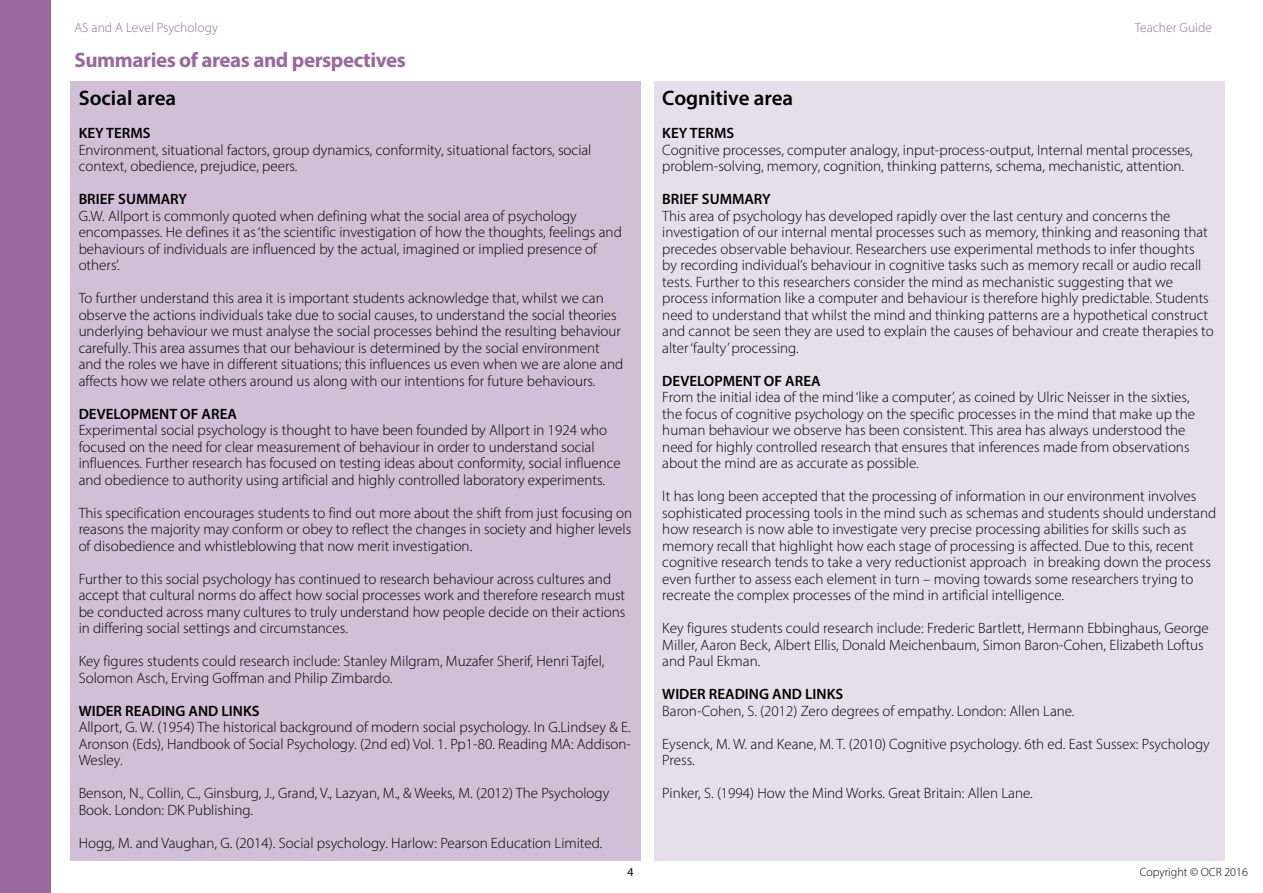
<style>
.page{position:relative;width:1263px;height:893px;background:#fff}
.page>*{position:absolute;margin:0;border:0;box-sizing:border-box;transform-origin:0 0}
.TConc_Body{font:700 21px "Myriad Pro";letter-spacing:-.02em;color:#9a689e}
.body{font:600 21px "Myriad Pro";color:#000}
.body-2{font:300 15px/16.5px "Myriad Pro";color:#000}
.body-3{font:600 15px "Myriad Pro";color:#000}
.t1{font:300 13.5px "Myriad Pro";color:#9a689e}
.t2{font:300 12px "Myriad Pro";color:#000}
.t3{font:12px "Myriad Pro";color:#000}
</style>
<div class="page">
<div style="left:0;top:0;width:51px;height:893px;background:#9a689e"></div>
<div style="left:70px;top:81px;width:571px;height:780px;background:#d1bed7"></div>
<div style="left:654px;top:81px;width:571px;height:780px;background:#e7deeb"></div>
<p class="t1" style="left:74px;top:20px;width:145px">AS and A Level Psychology</p>
<p class="t1" style="left:1135px;top:20px;width:79px">Teacher Guide</p>
<p class="TConc_Body" style="left:74px;top:47px;width:333px">Summaries of areas and perspectives</p>
<h4 class="body" style="left:79px;top:85px;width:99px">Social area</h4>
<h4 class="body-3" style="left:79px;top:123px;width:73px">KEY TERMS</h4>
<h4 class="body-2" style="left:79px;top:141px;width:514px">Environment, situational factors, group dynamics, conformity, situational factors, social context, obedience, prejudice, peers.</h4>
<h4 class="body-3" style="left:79px;top:189px;width:110px">BRIEF SUMMARY</h4>
<h4 class="body-2" style="left:79px;top:207px;width:545px">G.W. Allport is commonly quoted when defining what the social area of psychology encompasses. He defines it as ‘the scientific investigation of how the thoughts, feelings and behaviours of individuals are influenced by the actual, imagined or implied presence of others’.</h4>
<h4 class="body-2" style="left:79px;top:290px;width:546px">To further understand this area it is important students acknowledge that, whilst we can observe the actions individuals take due to social causes, to understand the social theories underlying behaviour we must analyse the social processes behind the resulting behaviour carefully. This area assumes that our behaviour is determined by the social environment and the roles we have in different situations; this influences us even when we are alone and affects how we relate others around us along with our intentions for future behaviours.</h4>
<h4 class="body-3" style="left:79px;top:404px;width:160px">DEVELOPMENT OF AREA</h4>
<h4 class="body-2" style="left:79px;top:422px;width:544px">Experimental social psychology is thought to have been founded by Allport in 1924 who focused on the need for clear measurement of behaviour in order to understand social influences. Further research has focused on testing ideas about conformity, social influence and obedience to authority using artificial and highly controlled laboratory experiments.</h4>
<h4 class="body-2" style="left:79px;top:504px;width:555px;text-align:justify">This specification encourages students to find out more about the shift from just focusing on reasons the majority may conform or obey to reflect the changes in society and higher levels of disobedience and whistleblowing that now merit investigation.</h4>
<h4 class="body-2" style="left:79px;top:570px;width:548px">Further to this social psychology has continued to research behaviour across cultures and accept that cultural norms do affect how social processes work and therefore research must be conducted across many cultures to truly understand how people decide on their actions in differing social settings and circumstances.</h4>
<h4 class="body-2" style="left:79px;top:653px;width:527px">Key figures students could research include: Stanley Milgram, Muzafer Sherif, Henri Tajfel,<br>Solomon Asch, Erving Goffman and Philip Zimbardo.</h4>
<h4 class="body-3" style="left:79px;top:701px;width:182px">WIDER READING AND LINKS</h4>
<h4 class="body-2" style="left:79px;top:719px;width:554px;text-align:justify">Allport, G. W. (1954) The historical background of modern social psychology. In G.Lindsey &amp; E.<br>Aronson (Eds), Handbook of Social Psychology. (2nd ed) Vol. 1. Pp1-80. Reading MA: Addison-Wesley.</h4>
<h4 class="body-2" style="left:79px;top:785px;width:532px">Benson, N., Collin, C., Ginsburg, J., Grand, V., Lazyan, M., &amp; Weeks, M. (2012) The Psychology<br>Book. London: DK Publishing.</h4>
<h4 class="body-2" style="left:79px;top:834px;width:525px">Hogg, M. and Vaughan, G. (2014). Social psychology. Harlow: Pearson Education Limited.</h4>
<h4 class="body" style="left:662px;top:85px;width:132px">Cognitive area</h4>
<h4 class="body-3" style="left:662px;top:123px;width:73px">KEY TERMS</h4>
<h4 class="body-2" style="left:662px;top:141px;width:532px">Cognitive processes, computer analogy, input-process-output, Internal mental processes, problem-solving, memory, cognition, thinking patterns, schema, mechanistic, attention.</h4>
<h4 class="body-3" style="left:662px;top:189px;width:110px">BRIEF SUMMARY</h4>
<h4 class="body-2" style="left:662px;top:207px;width:553px">This area of psychology has developed rapidly over the last century and concerns the investigation of our internal mental processes such as memory, thinking and reasoning that precedes observable behaviour. Researchers use experimental methods to infer thoughts<br>by recording individual’s behaviour in cognitive tasks such as memory recall or audio recall tests. Further to this researchers consider the mind as mechanistic suggesting that we process information like a computer and behaviour is therefore highly predictable. Students need to understand that whilst the mind and thinking patterns are a hypothetical construct and cannot be seen they are used to explain the causes of behaviour and create therapies to alter ‘faulty’ processing.</h4>
<h4 class="body-3" style="left:662px;top:371px;width:160px">DEVELOPMENT OF AREA</h4>
<h4 class="body-2" style="left:662px;top:389px;width:534px">From the initial idea of the mind ‘like a computer’, as coined by Ulric Neisser in the sixties, the focus of cognitive psychology on the specific processes in the mind that make up the human behaviour we observe has been consistent. This area has always understood the need for highly controlled research that ensures that inferences made from observations about the mind are as accurate as possible.</h4>
<h4 class="body-2" style="left:662px;top:488px;width:555px">It has long been accepted that the processing of information in our environment involves sophisticated processing tools in the mind such as schemas and students should understand how research is now able to investigate very precise processing abilities for skills such as memory recall that highlight how each stage of processing is affected. Due to this, recent cognitive research tends to take a very reductionist approach in breaking down the process even further to assess each element in turn – moving towards some researchers trying to recreate the complex processes of the mind in artificial intelligence.</h4>
<h4 class="body-2" style="left:662px;top:620px;width:548px">Key figures students could research include: Frederic Bartlett, Hermann Ebbinghaus, George<br>Miller, Aaron Beck, Albert Ellis, Donald Meichenbaum, Simon Baron-Cohen, Elizabeth Loftus and Paul Ekman.</h4>
<h4 class="body-3" style="left:662px;top:684px;width:182px">WIDER READING AND LINKS</h4>
<h4 class="body-2" style="left:662px;top:702px;width:414px">Baron-Cohen, S. (2012) Zero degrees of empathy. London: Allen Lane.</h4>
<h4 class="body-2" style="left:662px;top:735px;width:549px">Eysenck, M. W. and Keane, M. T. (2010) Cognitive psychology. 6th ed. East Sussex: Psychology<br>Press.</h4>
<h4 class="body-2" style="left:662px;top:785px;width:372px">Pinker, S. (1994) How the Mind Works. Great Britain: Allen Lane.</h4>
<p class="t3" style="left:627px;top:865px;width:8px">4</p>
<p class="t2" style="left:1140px;top:865px;width:110px">Copyright © OCR 2016</p>
</div>
